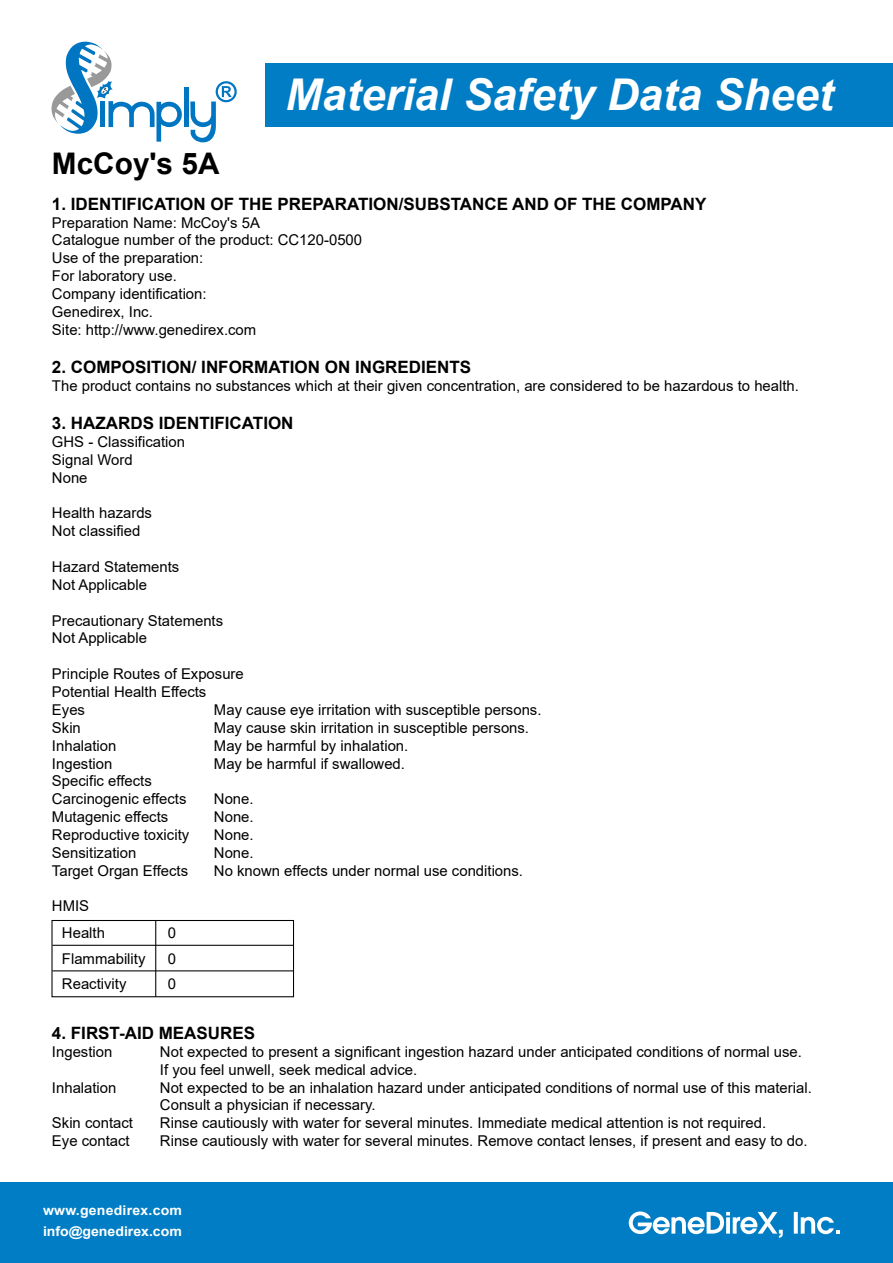
<style>
.page{position:relative;width:893px;height:1263px;background:#fff}
.page>*{position:absolute;margin:0;border:0;box-sizing:border-box;transform-origin:0 0}
.t1{font:italic 700 43.8px "Arial";color:#fff}
.t2{font:700 29.7px "Arial";color:#000}
.t3{font:700 16.95px "Arial";color:#000}
.t4{font:14.85px/17.9px "Arial";color:#000}
.t5{font:700 13.5px/21.3px "Arial";color:#fff;scale:1.05 1}
</style>
<div class="page">
<div style="left:0;top:1182px;width:893px;height:81px;background:#007dc4"></div>
<div style="left:266px;top:63px;width:627px;height:64px;background:#007dc4"></div>
<svg style="left:629px;top:1211px;width:154px;height:27px"></svg>
<svg style="left:794px;top:1212px;width:46px;height:22px"></svg>
<hr style="left:184px;top:87px;width:4px;height:40px;background:#0075c1">
<svg style="left:51px;top:42px;width:131px;height:100px"></svg>
<svg style="left:190px;top:81px;width:47px;height:61px"></svg>
<div style="left:51px;top:920px;width:243px;height:77px;border:1px solid #000"></div>
<hr style="left:52px;top:945px;width:241px;height:1px;background:#000">
<hr style="left:52px;top:970px;width:241px;height:1px;background:#000">
<hr style="left:155px;top:920px;width:1px;height:77px;background:#000">
<h1 class="t1" style="left:286px;top:65px;width:549px">Material Safety Data Sheet</h1>
<h2 class="t2" style="left:52px;top:143px;width:169px">McCoy's 5A</h2>
<p class="t3" style="left:52px;top:192px;width:656px">1. IDENTIFICATION OF THE PREPARATION/SUBSTANCE AND OF THE COMPANY</p>
<p class="t4" style="left:52px;top:213px;width:312px">Preparation Name: McCoy's 5A<br>Catalogue number of the product: CC120-0500<br>Use of the preparation:<br>For laboratory use.<br>Company identification:<br>Genedirex, Inc.<br>Site: http://www.genedirex.com</p>
<p class="t3" style="left:52px;top:355px;width:421px">2. COMPOSITION/ INFORMATION ON INGREDIENTS</p>
<p class="t4" style="left:52px;top:377px;width:748px">The product contains no substances which at their given concentration, are considered to be hazardous to health.</p>
<p class="t3" style="left:52px;top:411px;width:243px">3. HAZARDS IDENTIFICATION</p>
<p class="t4" style="left:52px;top:433px;width:135px">GHS - Classification<br>Signal Word<br>None</p>
<p class="t4" style="left:52px;top:504px;width:102px">Health hazards<br>Not classified</p>
<p class="t4" style="left:52px;top:558px;width:129px">Hazard Statements<br>Not Applicable</p>
<p class="t4" style="left:52px;top:611px;width:173px">Precautionary Statements<br>Not Applicable</p>
<p class="t4" style="left:52px;top:665px;width:193px">Principle Routes of Exposure<br>Potential Health Effects<br>Eyes</p>
<p class="t4" style="left:214px;top:701px;width:329px">May cause eye irritation with susceptible persons.</p>
<p class="t4" style="left:52px;top:718px;width:30px">Skin</p>
<p class="t4" style="left:214px;top:718px;width:317px">May cause skin irritation in susceptible persons.</p>
<p class="t4" style="left:52px;top:736px;width:66px">Inhalation</p>
<p class="t4" style="left:214px;top:736px;width:196px">May be harmful by inhalation.</p>
<p class="t4" style="left:52px;top:754px;width:62px">Ingestion</p>
<p class="t4" style="left:214px;top:754px;width:193px">May be harmful if swallowed.</p>
<p class="t4" style="left:52px;top:772px;width:136px">Specific effects<br>Carcinogenic effects</p>
<p class="t4" style="left:214px;top:790px;width:41px">None.</p>
<p class="t4" style="left:52px;top:808px;width:118px">Mutagenic effects</p>
<p class="t4" style="left:214px;top:808px;width:41px">None.</p>
<p class="t4" style="left:52px;top:826px;width:139px">Reproductive toxicity</p>
<p class="t4" style="left:214px;top:826px;width:41px">None.</p>
<p class="t4" style="left:52px;top:843px;width:86px">Sensitization</p>
<p class="t4" style="left:214px;top:843px;width:41px">None.</p>
<p class="t4" style="left:52px;top:861px;width:138px">Target Organ Effects</p>
<p class="t4" style="left:214px;top:861px;width:311px">No known effects under normal use conditions.</p>
<p class="t4" style="left:52px;top:897px;width:39px">HMIS</p>
<p class="t4" style="left:62px;top:920px;width:85px;line-height:25.5px">Health<br>Flammability<br>Reactivity</p>
<p class="t4" style="left:168px;top:920px;width:10px;line-height:25.5px;text-align:justify">0<br>0<br>0</p>
<p class="t3" style="left:52px;top:1021px;width:205px">4. FIRST-AID MEASURES</p>
<p class="t4" style="left:52px;top:1042px;width:62px">Ingestion</p>
<p class="t4" style="left:160px;top:1042px;width:643px">Not expected to present a significant ingestion hazard under anticipated conditions of normal use.<br>If you feel unwell, seek medical advice.</p>
<p class="t4" style="left:52px;top:1078px;width:66px">Inhalation</p>
<p class="t4" style="left:160px;top:1078px;width:653px">Not expected to be an inhalation hazard under anticipated conditions of normal use of this material.<br>Consult a physician if necessary.</p>
<p class="t4" style="left:52px;top:1114px;width:83px">Skin contact</p>
<p class="t4" style="left:160px;top:1114px;width:608px">Rinse cautiously with water for several minutes. Immediate medical attention is not required.</p>
<p class="t4" style="left:52px;top:1132px;width:79px">Eye contact</p>
<p class="t4" style="left:160px;top:1132px;width:649px">Rinse cautiously with water for several minutes. Remove contact lenses, if present and easy to do.</p>
<p class="t5" style="left:43px;top:1200px;width:134px">www.genedirex.com info@genedirex.com</p>
</div>
